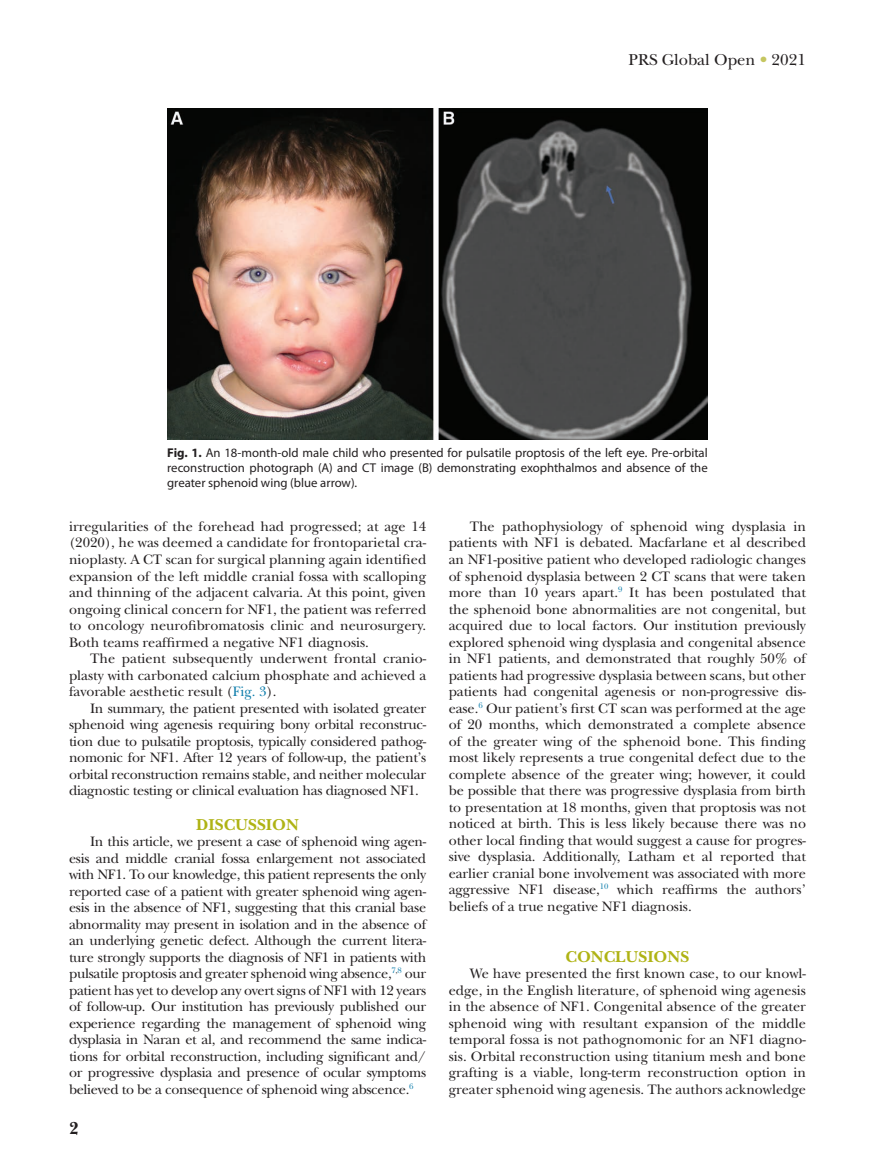
<style>
.page{position:relative;width:878px;height:1175px;background:#fff}
.page>*{position:absolute;margin:0;border:0;box-sizing:border-box;transform-origin:0 0}
.t1{font:700 18px "New Baskerville Std";color:#231f20}
.t2{font:700 16.5px "New Baskerville Std";color:#afb314}
.t3{font:16.5px "New Baskerville Std";color:#231f20}
.t4{font:14.25px/16.5px "New Baskerville Std";letter-spacing:-.005em;color:#231f20;text-align:justify}
.t5{font:12.75px/15px "Myriad Pro";color:#231f20;text-align:justify}
.s1{color:#c5c660}
.s2{font-weight:700}
.s3{color:#0f7eac}
</style>
<div class="page">
<img style="left:167px;top:108px;width:540px;height:331px">
<p class="t3" style="left:628px;top:50px;width:179px">PRS Global Open <span class="s1">•</span> 2021</p>
<p class="t5" style="left:167px;top:445px;width:542px"><span class="s2">Fig. 1.</span> An 18-month-old male child who presented for pulsatile proptosis of the left eye. Pre-orbital reconstruction photograph (A) and CT image (B) demonstrating exophthalmos and absence of the greater sphenoid wing (blue arrow).</p>
<p class="t4" style="left:69px;top:518px;width:359px">irregularities of the forehead had progressed; at age 14 (2020), he was deemed a candidate for frontoparietal cra&shy;nioplasty. A CT scan for surgical planning again identified expansion of the left middle cranial fossa with scalloping and thinning of the adjacent calvaria. At this point, given ongoing clinical concern for NF1, the patient was referred to oncology neurofibromatosis clinic and neurosurgery.<br>Both teams reaffirmed a negative NF1 diagnosis.</p>
<p class="t4" style="left:69px;top:650px;width:359px;text-indent:21px">The patient subsequently underwent frontal cranio&shy;plasty with carbonated calcium phosphate and achieved a favorable aesthetic result (<span class="s3">Fig. 3</span>).</p>
<p class="t4" style="left:69px;top:700px;width:359px;text-indent:21px">In summary, the patient presented with isolated greater sphenoid wing agenesis requiring bony orbital reconstruc&shy;tion due to pulsatile proptosis, typically considered pathog&shy;nomonic for NF1. After 12 years of follow-up, the patient’s orbital reconstruction remains stable, and neither molecular diagnostic testing or clinical evaluation has diagnosed NF1.</p>
<p class="t2" style="left:196px;top:814px;width:104px">DISCUSSION</p>
<p class="t4" style="left:69px;top:833px;width:359px;text-indent:21px">In this article, we present a case of sphenoid wing agen&shy;esis and middle cranial fossa enlargement not associated with NF1. To our knowledge, this patient represents the only reported case of a patient with greater sphenoid wing agen&shy;esis in the absence of NF1, suggesting that this cranial base abnormality may present in isolation and in the absence of an underlying genetic defect. Although the current litera&shy;ture strongly supports the diagnosis of NF1 in patients with pulsatile proptosis and greater sphenoid wing absence,<sup>7</sup><sup>,</sup><sup>8</sup> our patient has yet to develop any overt signs of NF1 with 12 years of follow-up. Our institution has previously published our experience regarding the management of sphenoid wing dysplasia in Naran et al, and recommend the same indica&shy;tions for orbital reconstruction, including significant and/ or progressive dysplasia and presence of ocular symptoms believed to be a consequence of sphenoid wing abscence.<sup>6</sup></p>
<p class="t1" style="left:69px;top:1118px;width:11px">2</p>
<p class="t4" style="left:448px;top:518px;width:359px;text-indent:21px">The pathophysiology of sphenoid wing dysplasia in patients with NF1 is debated. Macfarlane et al described an NF1-positive patient who developed radiologic changes of sphenoid dysplasia between 2 CT scans that were taken more than 10 years apart.<sup>9</sup> It has been postulated that the sphenoid bone abnormalities are not congenital, but acquired due to local factors. Our institution previously explored sphenoid wing dysplasia and congenital absence in NF1 patients, and demonstrated that roughly 50% of patients had progressive dysplasia between scans, but other patients had congenital agenesis or non-progressive dis&shy;ease.<sup>6</sup> Our patient’s first CT scan was performed at the age of 20 months, which demonstrated a complete absence of the greater wing of the sphenoid bone. This finding most likely represents a true congenital defect due to the complete absence of the greater wing; however, it could be possible that there was progressive dysplasia from birth to presentation at 18 months, given that proptosis was not noticed at birth. This is less likely because there was no other local finding that would suggest a cause for progres&shy;sive dysplasia. Additionally, Latham et al reported that earlier cranial bone involvement was associated with more aggressive NF1 disease,<sup>10</sup> which reaffirms the authors’ beliefs of a true negative NF1 diagnosis.</p>
<p class="t2" style="left:565px;top:946px;width:125px">CONCLUSIONS</p>
<p class="t4" style="left:448px;top:965px;width:359px;text-indent:21px">We have presented the first known case, to our knowl&shy;edge, in the English literature, of sphenoid wing agenesis in the absence of NF1. Congenital absence of the greater sphenoid wing with resultant expansion of the middle temporal fossa is not pathognomonic for an NF1 diagno&shy;sis. Orbital reconstruction using titanium mesh and bone grafting is a viable, long-term reconstruction option in greater sphenoid wing agenesis. The authors acknowledge</p>
</div>
